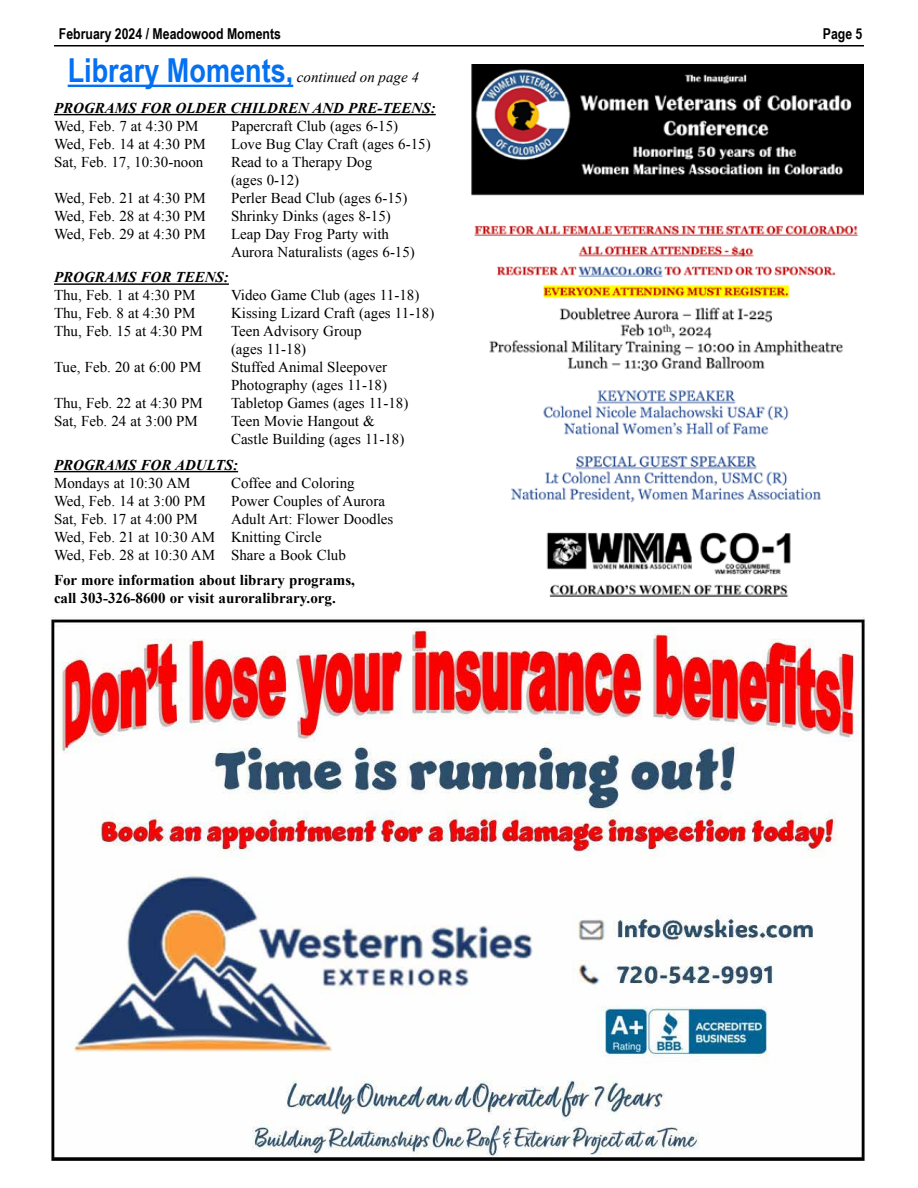
<style>
.page{position:relative;width:918px;height:1188px;background:#fff}
.page>*{position:absolute;margin:0;border:0;box-sizing:border-box;transform-origin:0 0}
.t1{font:15px/18px "Times New Roman";color:#000}
.t2{font:700 15px/18px "Times New Roman";color:#000}
.t3{font:italic 700 15px "Times New Roman";color:#000}
.t4{font:700 15px "Arial Narrow";color:#000}
.t5{font:italic 15px "Times New Roman";color:#000}
.s1{font-family:"Arial Narrow";font-weight:700;font-style:normal;font-size:33px;color:#0471f2}
</style>
<div class="page">
<img style="left:51px;top:618px;width:814px;height:543px">
<hr style="left:54px;top:45px;width:810px;height:1px;background:#000">
<hr style="left:54px;top:114px;width:382px;height:1px;background:#000">
<hr style="left:54px;top:283px;width:175px;height:2px;background:#000">
<hr style="left:54px;top:471px;width:184px;height:1px;background:#000">
<hr style="left:68px;top:85px;width:225px;height:2px;background:#0471f2">
<img style="left:472px;top:64px;width:391px;height:533px">
<p class="t4" style="left:59px;top:23px;width:224px">February 2024 / Meadowood Moments</p>
<p class="t4" style="left:823px;top:23px;width:41px">Page 5</p>
<p class="t5" style="left:68px;top:67px;width:353px"><span class="s1">Library Moments,</span> continued on page 4</p>
<p class="t3" style="left:54px;top:98px;width:383px">PROGRAMS FOR OLDER CHILDREN AND PRE-TEENS:</p>
<p class="t1" style="left:54px;top:117px;width:146px">Wed, Feb. 7 at 4:30 PM</p>
<p class="t1" style="left:231px;top:117px;width:169px">Papercraft Club (ages 6-15)</p>
<p class="t1" style="left:54px;top:135px;width:153px">Wed, Feb. 14 at 4:30 PM</p>
<p class="t1" style="left:231px;top:135px;width:201px">Love Bug Clay Craft (ages 6-15)</p>
<p class="t1" style="left:54px;top:153px;width:151px">Sat, Feb. 17, 10:30-noon</p>
<p class="t1" style="left:231px;top:153px;width:143px">Read to a Therapy Dog (ages 0-12)</p>
<p class="t1" style="left:54px;top:189px;width:153px">Wed, Feb. 21 at 4:30 PM</p>
<p class="t1" style="left:231px;top:189px;width:178px">Perler Bead Club (ages 6-15)</p>
<p class="t1" style="left:54px;top:207px;width:153px">Wed, Feb. 28 at 4:30 PM</p>
<p class="t1" style="left:231px;top:207px;width:161px">Shrinky Dinks (ages 8-15)</p>
<p class="t1" style="left:54px;top:225px;width:153px">Wed, Feb. 29 at 4:30 PM</p>
<p class="t1" style="left:231px;top:225px;width:185px">Leap Day Frog Party with<br>Aurora Naturalists (ages 6-15)</p>
<p class="t3" style="left:54px;top:267px;width:176px">PROGRAMS FOR TEENS:</p>
<p class="t1" style="left:54px;top:286px;width:143px">Thu, Feb. 1 at 4:30 PM</p>
<p class="t1" style="left:231px;top:286px;width:190px">Video Game Club (ages 11-18)</p>
<p class="t1" style="left:54px;top:304px;width:143px">Thu, Feb. 8 at 4:30 PM</p>
<p class="t1" style="left:231px;top:304px;width:205px">Kissing Lizard Craft (ages 11-18)</p>
<p class="t1" style="left:54px;top:322px;width:150px">Thu, Feb. 15 at 4:30 PM</p>
<p class="t1" style="left:231px;top:322px;width:132px">Teen Advisory Group (ages 11-18)</p>
<p class="t1" style="left:54px;top:358px;width:149px">Tue, Feb. 20 at 6:00 PM</p>
<p class="t1" style="left:231px;top:358px;width:158px">Stuffed Animal Sleepover<br>Photography (ages 11-18)</p>
<p class="t1" style="left:54px;top:394px;width:150px">Thu, Feb. 22 at 4:30 PM</p>
<p class="t1" style="left:231px;top:394px;width:179px">Tabletop Games (ages 11-18)</p>
<p class="t1" style="left:54px;top:412px;width:145px">Sat, Feb. 24 at 3:00 PM</p>
<p class="t1" style="left:231px;top:412px;width:175px">Teen Movie Hangout &amp;<br>Castle Building (ages 11-18)</p>
<p class="t3" style="left:54px;top:455px;width:186px">PROGRAMS FOR ADULTS:</p>
<p class="t1" style="left:54px;top:474px;width:138px">Mondays at 10:30 AM</p>
<p class="t1" style="left:231px;top:474px;width:125px">Coffee and Coloring</p>
<p class="t1" style="left:54px;top:492px;width:153px">Wed, Feb. 14 at 3:00 PM</p>
<p class="t1" style="left:231px;top:492px;width:156px">Power Couples of Aurora</p>
<p class="t1" style="left:54px;top:510px;width:145px">Sat, Feb. 17 at 4:00 PM</p>
<p class="t1" style="left:54px;top:510px;width:341px;text-indent:177px">Adult Art: Flower Doodles<br>Wed, Feb. 21 at 10:30 AM Knitting Circle<br>Wed, Feb. 28 at 10:30 AM Share a Book Club</p>
<p class="t2" style="left:54px;top:571px;width:303px">For more information about library programs, call 303-326-8600 or visit auroralibrary.org.</p>
</div>
